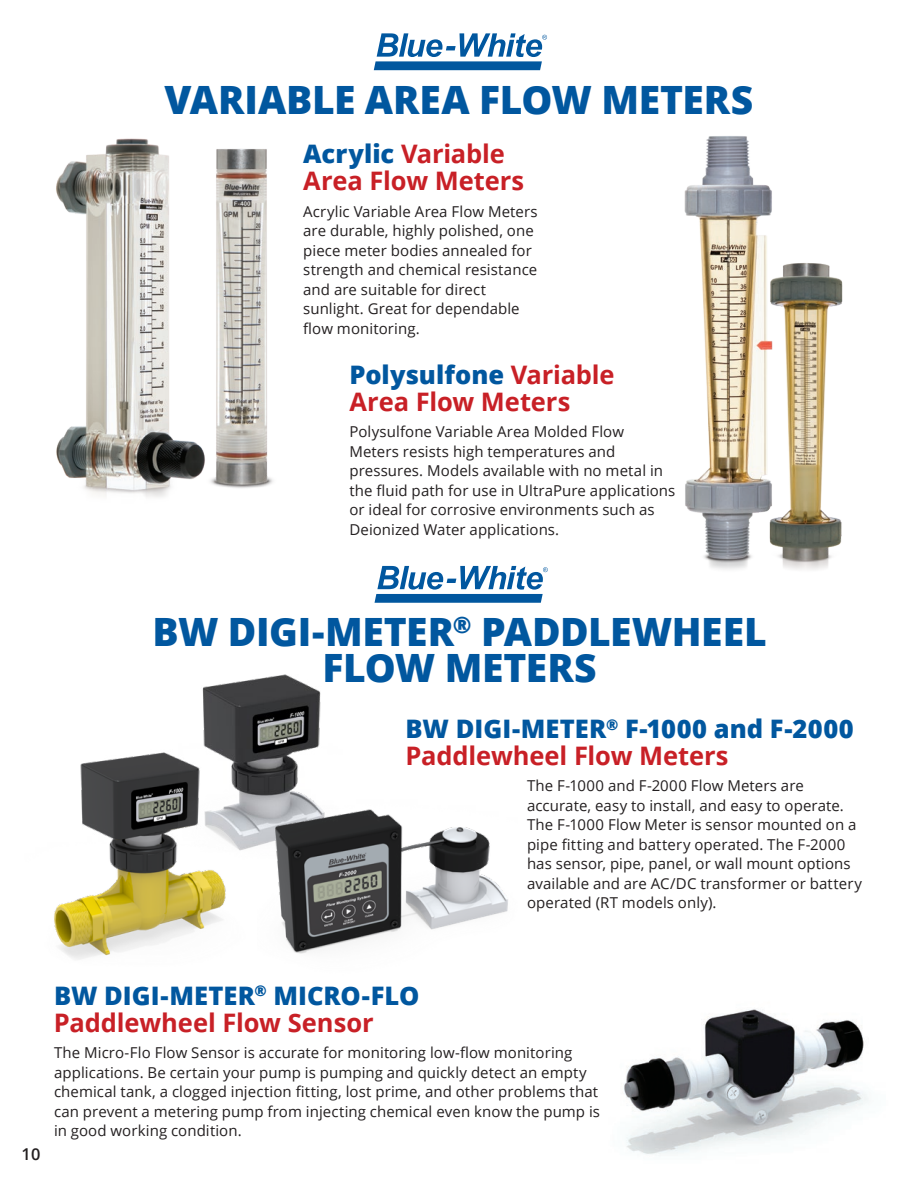
<style>
.page{position:relative;width:918px;height:1188px;background:#fff}
.page>*{position:absolute;margin:0;border:0;box-sizing:border-box;transform-origin:0 0}
.t1{font:800 39px/36px "Open Sans";letter-spacing:-.01em;color:#01579f;text-align:center}
.t2{font:800 25.5px/27px "Open Sans";color:#01579f}
.t3{font:700 25.5px/27px "Open Sans";letter-spacing:-.005em;color:#c82026}
.t4{font:600 16.35px "Open Sans";color:#231f20}
.t5{font:15px/19.5px "Open Sans";letter-spacing:.005em;color:#231f20}
.s1{font-weight:800;color:#01579f}
.s2{font-weight:700;color:#c82026}
</style>
<div class="page">
<img style="left:624px;top:1009px;width:245px;height:145px">
<svg style="left:375px;top:566px;width:173px;height:37px"></svg>
<svg style="left:374px;top:33px;width:173px;height:37px"></svg>
<img style="left:220px;top:149px;width:53px;height:339px">
<img style="left:56px;top:138px;width:164px;height:359px">
<img style="left:684px;top:136px;width:88px;height:433px">
<img style="left:763px;top:259px;width:80px;height:311px">
<img style="left:54px;top:752px;width:172px;height:208px">
<img style="left:179px;top:674px;width:142px;height:188px">
<img style="left:257px;top:795px;width:251px;height:159px">
<h1 class="t1" style="left:164px;top:79px;width:590px">VARIABLE AREA FLOW METERS</h1>
<h2 class="t3" style="left:303px;top:140px;width:222px"><span class="s1">Acrylic</span> Variable<br>Area Flow Meters</h2>
<p class="t5" style="left:303px;top:201px;width:236px">Acrylic Variable Area Flow Meters are durable, highly polished, one piece meter bodies annealed for strength and chemical resistance and are suitable for direct sunlight. Great for dependable flow monitoring.</p>
<h2 class="t3" style="left:349px;top:360px;width:267px"><span class="s1">Polysulfone</span> Variable<br>Area Flow Meters</h2>
<p class="t5" style="left:349px;top:422px;width:327px">Polysulfone Variable Area Molded Flow Meters resists high temperatures and pressures. Models available with no metal in the fluid path for use in UltraPure applications or ideal for corrosive environments such as Deionized Water applications.</p>
<h1 class="t1" style="left:153px;top:612px;width:616px">BW DIGI-METER<sup>®</sup> PADDLEWHEEL<br>FLOW METERS</h1>
<h2 class="t2" style="left:406px;top:714px;width:450px">BW DIGI-METER<sup>®</sup> F-1000 and F-2000<br><span class="s2">Paddlewheel Flow Meters</span></h2>
<p class="t5" style="left:527px;top:776px;width:336px">The F-1000 and F-2000 Flow Meters are accurate, easy to install, and easy to operate.<br>The F-1000 Flow Meter is sensor mounted on a pipe fitting and battery operated. The F-2000 has sensor, pipe, panel, or wall mount options available and are AC/DC transformer or battery operated (RT models only).</p>
<p class="t4" style="left:22px;top:1143px;width:20px">10</p>
<h2 class="t2" style="left:54px;top:981px;width:367px">BW DIGI-METER<sup>®</sup> MICRO-FLO<br><span class="s2">Paddlewheel Flow Sensor</span></h2>
<p class="t5" style="left:54px;top:1042px;width:548px">The Micro-Flo Flow Sensor is accurate for monitoring low-flow monitoring applications. Be certain your pump is pumping and quickly detect an empty chemical tank, a clogged injection fitting, lost prime, and other problems that can prevent a metering pump from injecting chemical even know the pump is in good working condition.</p>
</div>
